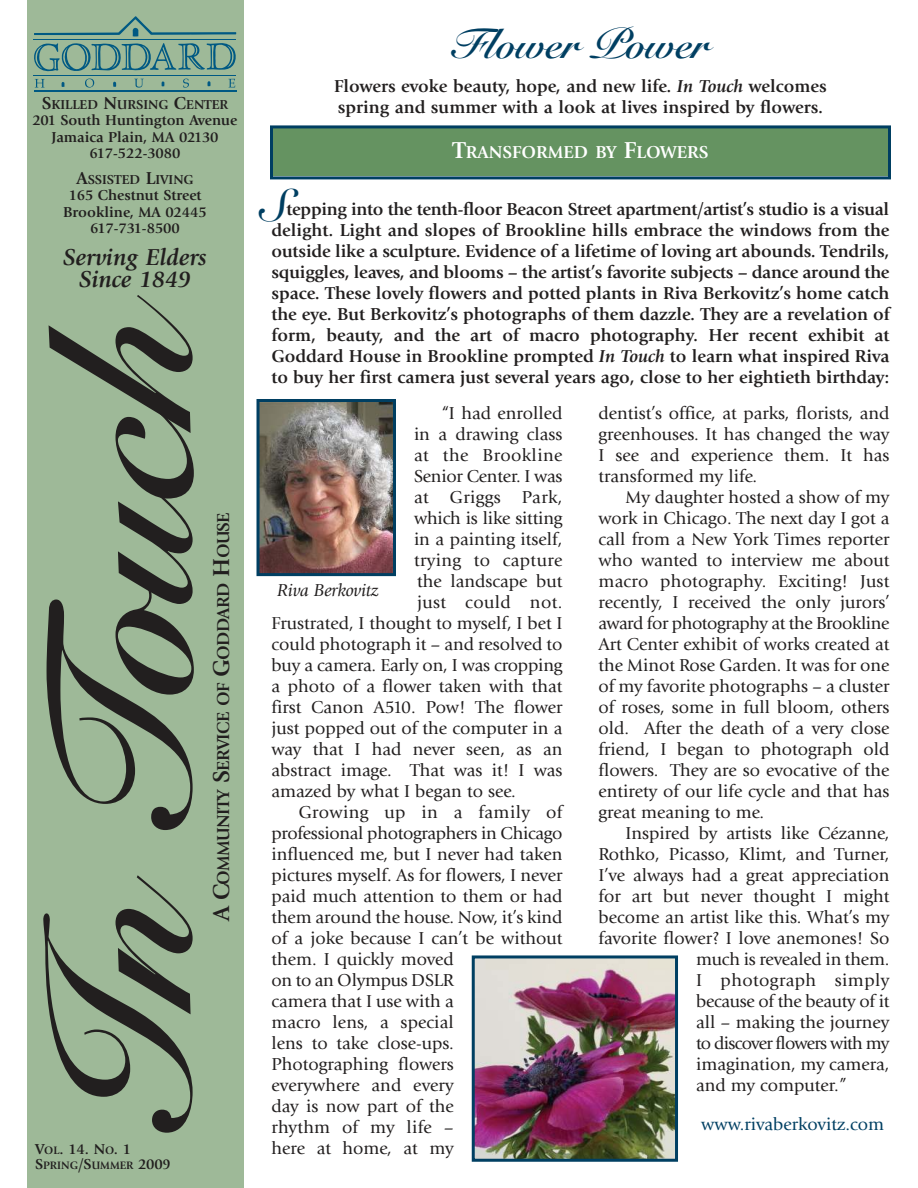
<style>
.page{position:relative;width:918px;height:1188px;background:#fff}
.page>*{position:absolute;margin:0;border:0;box-sizing:border-box;transform-origin:0 0}
.t1{font:204px "Snell Roundhand Bold Script";color:#221f1f}
.t2{font:45px "Snell Roundhand Bold Script";color:#003f62}
.t3{font:42px "Snell Roundhand Bold Script";color:#003f62}
.t4{font:italic 700 24px/22.5px "Giovanni";color:#221f1f;text-align:center}
.t5{font:18px/21px "Giovanni";color:#221f1f;text-align:justify}
.t6{font:700 18px/21px "Giovanni";color:#221f1f}
.t7{font:18px "Giovanni";letter-spacing:.02em;color:#221f1f}
.t8{font:700 18px "Giovanni";letter-spacing:-.035em;color:#221f1f}
.t9{font:18px "Giovanni";letter-spacing:-.04em;color:#221f1f}
.t10{font:18px "Giovanni";color:#003f62}
.t11{font:700 18px "Giovanni";color:#fff}
.t12{font:italic 18px "Giovanni";letter-spacing:-.01em;color:#221f1f}
.t13{font:700 15px/16.5px "Giovanni";color:#221f1f;text-align:center}
.t14{font:700 13.5px "Giovanni";color:#221f1f}
.t15{font:700 11.25px "Giovanni";color:#221f1f}
.s1{font-size:18px}
.s2{font-size:11.25px}
.s3{font-size:15px}
.s4{font-size:24px}
.s5{font-style:italic}
</style>
<div class="page">
<div style="left:273px;top:128px;width:615px;height:48px;background:#659361"></div>
<div style="left:270px;top:125px;width:621px;height:54px;border:3px solid #003f62"></div>
<div style="left:27px;top:0;width:216px;height:1188px;background:#9eb998"></div>
<svg style="left:228px;top:79px;width:7px;height:8px"></svg>
<svg style="left:183px;top:79px;width:6px;height:9px"></svg>
<svg style="left:134px;top:79px;width:10px;height:9px"></svg>
<svg style="left:85px;top:79px;width:9px;height:9px"></svg>
<svg style="left:35px;top:79px;width:10px;height:9px"></svg>
<svg style="left:34px;top:16px;width:202px;height:56px"></svg>
<svg style="left:207px;top:81px;width:4px;height:5px"></svg>
<svg style="left:161px;top:81px;width:3px;height:6px"></svg>
<svg style="left:113px;top:82px;width:3px;height:5px"></svg>
<svg style="left:61px;top:82px;width:3px;height:5px"></svg>
<hr style="left:34px;top:39px;width:202px;height:1px;background:#005983">
<hr style="left:34px;top:75px;width:202px;height:1px;background:#005983">
<hr style="left:34px;top:91px;width:202px;height:1px;background:#005983">
<img style="left:261px;top:403px;width:131px;height:169px">
<div style="left:257px;top:399px;width:139px;height:177px;border:3px solid #003f62"></div>
<img style="left:476px;top:959px;width:198px;height:199px">
<div style="left:472px;top:955px;width:206px;height:207px;border:3px solid #003f62"></div>
<p class="t14" style="left:42px;top:99px;width:188px"><span class="s1">S</span>KILLED <span class="s1">N</span>URSING <span class="s1">C</span>ENTER</p>
<p class="t13" style="left:33px;top:114px;width:206px">201 South Huntington Avenue<br>Jamaica Plain, MA 02130<br>617-522-3080</p>
<p class="t14" style="left:76px;top:174px;width:119px"><span class="s1">A</span>SSISTED <span class="s1">L</span>IVING</p>
<p class="t13" style="left:63px;top:189px;width:145px">165 Chestnut Street<br>Brookline, MA 02445<br>617-731-8500</p>
<h3 class="t4" style="left:63px;top:248px;width:145px">Serving Elders<br>Since 1849</h3>
<h1 class="t1" style="left:1px;top:1122px;width:805px;rotate:-90deg">In Touch</h1>
<p class="t13" style="left:35px;top:1143px;width:97px">V<span class="s2">OL</span>. 14. N<span class="s2">O</span>. 1</p>
<p class="t15" style="left:35px;top:1161px;width:137px"><span class="s3">S</span>PRING<span class="s3">/S</span>UMMER <span class="s3">2009</span></p>
<p class="t8" style="left:216px;top:921px;width:411px;rotate:-90deg"><span class="s4">A C</span>OMMUNITY <span class="s4">S</span>ERVICE OF <span class="s4">G</span>ODDARD <span class="s4">H</span>OUSE</p>
<h3 class="t3" style="left:452px;top:19px;width:259px">Flower Power</h3>
<p class="t6" style="left:334px;top:77px;width:494px">Flowers evoke beauty, hope, and new life. <span class="s5">In Touch</span> welcomes spring and summer with a look at lives inspired by flowers.</p>
<p class="t11" style="left:453px;top:145px;width:257px"><span class="s4">T</span>RANSFORMED BY <span class="s4">F</span>LOWERS</p>
<h2 class="t2" style="left:262px;top:179px;width:27px">S</h2>
<p class="t6" style="left:271px;top:200px;width:620px;text-align:justify;text-indent:15px">tepping into the tenth-floor Beacon Street apartment/artist’s studio is a visual delight. Light and slopes of Brookline hills embrace the windows from the outside like a sculpture. Evidence of a lifetime of loving art abounds. Tendrils, squiggles, leaves, and blooms – the artist’s favorite subjects – dance around the space. These lovely flowers and potted plants in Riva Berkovitz’s home catch the eye. But Berkovitz’s photographs of them dazzle. They are a revelation of form, beauty, and the art of macro photography. Her recent exhibit at Goddard House in Brookline prompted <span class="s5">In Touch</span> to learn what inspired Riva to buy her first camera just several years ago, close to her eightieth birthday:</p>
<p class="t5" style="left:441px;top:405px;width:123px">“I had enrolled</p>
<p class="t5" style="left:414px;top:426px;width:150px">in a drawing class</p>
<p class="t7" style="left:414px;top:448px;width:150px">at the Brookline</p>
<p class="t5" style="left:414px;top:468px;width:150px">Senior Center. I was</p>
<p class="t7" style="left:414px;top:490px;width:150px">at Griggs Park,</p>
<p class="t5" style="left:414px;top:510px;width:150px">which is like sitting</p>
<p class="t5" style="left:414px;top:531px;width:150px">in a painting itself,</p>
<p class="t7" style="left:414px;top:553px;width:150px">trying to capture</p>
<p class="t5" style="left:417px;top:573px;width:147px">the landscape but</p>
<p class="t7" style="left:417px;top:595px;width:147px">just could not.</p>
<p class="t5" style="left:272px;top:615px;width:292px">Frustrated, I thought to myself, I bet I</p>
<p class="t5" style="left:272px;top:636px;width:292px">could photograph it – and resolved to</p>
<p class="t5" style="left:272px;top:657px;width:293px">buy a camera. Early on, I was cropping</p>
<p class="t5" style="left:272px;top:678px;width:293px">a photo of a flower taken with that</p>
<p class="t5" style="left:272px;top:699px;width:293px">first Canon A510. Pow! The flower</p>
<p class="t5" style="left:272px;top:720px;width:292px">just popped out of the computer in a</p>
<p class="t5" style="left:272px;top:741px;width:293px">way that I had never seen, as an</p>
<p class="t5" style="left:272px;top:762px;width:293px">abstract image. That was it! I was</p>
<p class="t5" style="left:272px;top:783px;width:246px">amazed by what I began to see.</p>
<p class="t7" style="left:299px;top:805px;width:266px">Growing up in a family of</p>
<p class="t5" style="left:272px;top:825px;width:292px">professional photographers in Chicago</p>
<p class="t5" style="left:272px;top:846px;width:293px">influenced me, but I never had taken</p>
<p class="t5" style="left:272px;top:867px;width:293px">pictures myself. As for flowers, I never</p>
<p class="t5" style="left:272px;top:888px;width:293px">paid much attention to them or had</p>
<p class="t5" style="left:272px;top:909px;width:292px">them around the house. Now, it’s kind</p>
<p class="t5" style="left:272px;top:930px;width:292px">of a joke because I can’t be without</p>
<p class="t5" style="left:272px;top:951px;width:184px">them. I quickly moved</p>
<p class="t5" style="left:272px;top:972px;width:184px">on to an Olympus DSLR</p>
<p class="t5" style="left:272px;top:993px;width:184px">camera that I use with a</p>
<p class="t5" style="left:272px;top:1014px;width:184px">macro lens, a special</p>
<p class="t5" style="left:272px;top:1035px;width:184px">lens to take close-ups.</p>
<p class="t5" style="left:272px;top:1056px;width:184px">Photographing flowers</p>
<p class="t5" style="left:272px;top:1077px;width:184px">everywhere and every</p>
<p class="t5" style="left:272px;top:1098px;width:184px">day is now part of the</p>
<p class="t5" style="left:272px;top:1119px;width:184px">rhythm of my life –</p>
<p class="t5" style="left:272px;top:1140px;width:184px">here at home, at my</p>
<p class="t12" style="left:277px;top:583px;width:103px">Riva Berkovitz</p>
<p class="t5" style="left:599px;top:405px;width:293px">dentist’s office, at parks, florists, and greenhouses. It has changed the way I see and experience them. It has transformed my life.</p>
<p class="t5" style="left:599px;top:489px;width:293px;text-indent:27px">My daughter hosted a show of my work in Chicago. The next day I got a call from a New York Times reporter who wanted to interview me about macro photography. Exciting! Just recently, I received the only jurors’ award for photography at the Brookline Art Center exhibit of works created at the Minot Rose Garden. It was for one of my favorite photographs – a cluster of roses, some in full bloom, others old. After the death of a very close friend, I began to photograph old flowers. They are so evocative of the entirety of our life cycle and that has great meaning to me.</p>
<p class="t5" style="left:626px;top:825px;width:266px">Inspired by artists like Cézanne,</p>
<p class="t5" style="left:599px;top:846px;width:293px">Rothko, Picasso, Klimt, and Turner,</p>
<p class="t5" style="left:599px;top:867px;width:293px">I’ve always had a great appreciation</p>
<p class="t5" style="left:599px;top:888px;width:293px">for art but never thought I might</p>
<p class="t5" style="left:599px;top:909px;width:293px">become an artist like this. What’s my</p>
<p class="t5" style="left:599px;top:930px;width:293px">favorite flower? I love anemones! So</p>
<p class="t5" style="left:696px;top:951px;width:195px">much is revealed in them.</p>
<p class="t7" style="left:696px;top:973px;width:195px">I photograph simply</p>
<p class="t5" style="left:696px;top:993px;width:195px">because of the beauty of it</p>
<p class="t5" style="left:696px;top:1014px;width:195px">all – making the journey</p>
<p class="t9" style="left:696px;top:1036px;width:195px">to discover flowers with my</p>
<p class="t5" style="left:696px;top:1056px;width:195px">imagination, my camera,</p>
<p class="t5" style="left:696px;top:1077px;width:152px">and my computer.”</p>
<p class="t10" style="left:701px;top:1117px;width:184px">www.rivaberkovitz.com</p>
</div>
